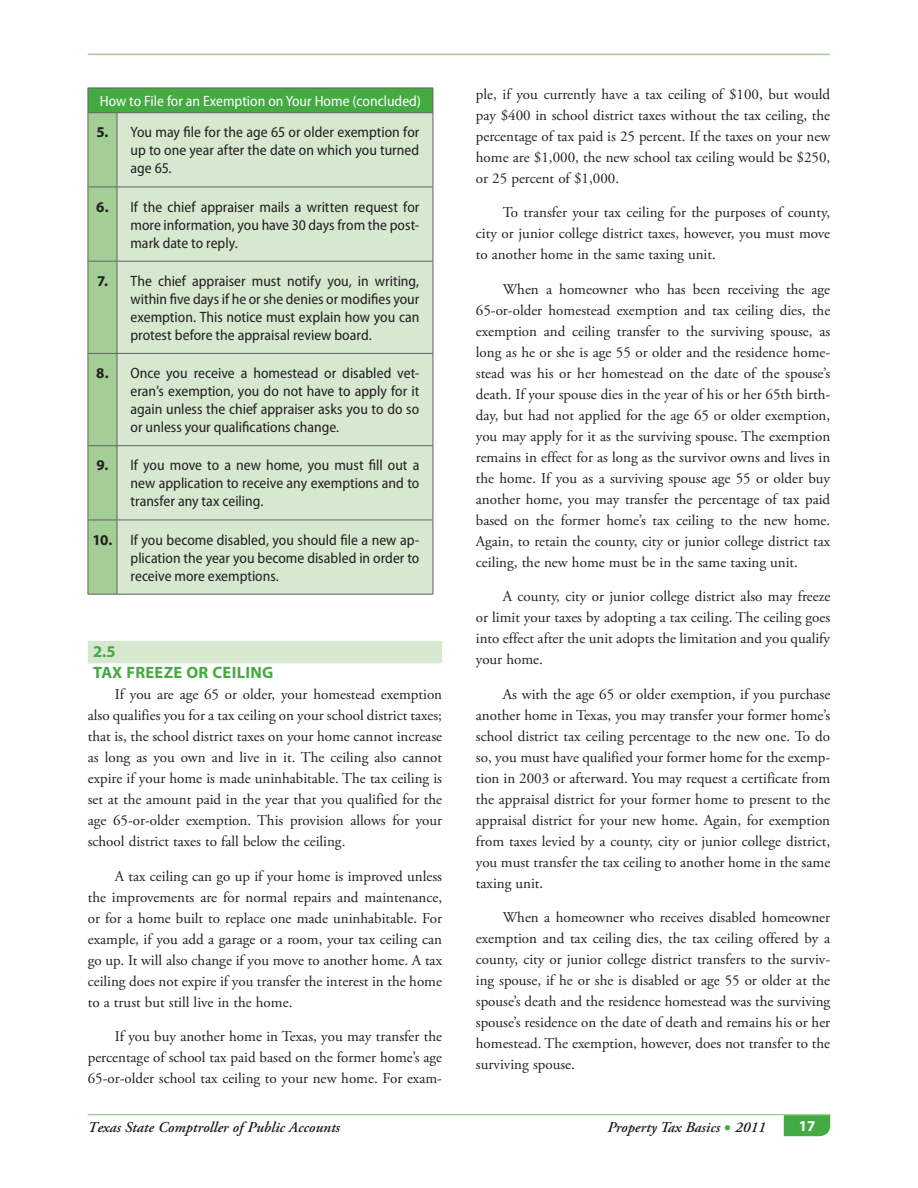
<style>
.page{position:relative;width:918px;height:1188px;background:#fff}
.page>*{position:absolute;margin:0;border:0;box-sizing:border-box;transform-origin:0 0}
.Subhead_1_-_Sub_Bar{font:700 16.5px/21px "Myriad Pro";letter-spacing:.02em;color:#44aa42}
.Body{font:15px/21px "Adobe Garamond Pro";color:#231f20;text-align:justify}
.Table_text{font:semi-condensed 15px/18px "Myriad Pro";color:#231f20;text-align:justify}
.t1{font:italic 600 15px "Adobe Garamond Pro";color:#231f20}
.new_Table_Column_hea{font:semi-condensed 15px "Myriad Pro";color:#fff}
.Table_text-2{font:700 15px "Myriad Pro";color:#231f20}
.t2{font:700 15px "Myriad Pro";color:#fff}
.s1{font-family:"Myriad Pro";font-weight:400;font-style:normal;font-stretch:semi-expanded;font-size:24px;color:#44aa42}
</style>
<div class="page">
<div style="left:770px;top:1103px;width:60px;height:33px;background:#44aa42;border-radius:11px"></div>
<div style="left:762px;top:1098px;width:72px;height:16px;background:#fff;border:2px solid #fff"></div>
<div style="left:757px;top:1099px;width:27px;height:38px;background:#fff"></div>
<hr style="left:88px;top:1114px;width:742px;height:1px;background:#a3ce95">
<hr style="left:88px;top:54px;width:742px;height:1px;background:#a3ce95">
<div style="left:88px;top:641px;width:354px;height:22px;background:#d6e8d0"></div>
<div style="left:88px;top:88px;width:345px;height:25px;background:#44aa42"></div>
<div style="left:118px;top:113px;width:315px;height:481px;background:#d6e8d0"></div>
<hr style="left:117px;top:88px;width:316px;height:1px;background:#636366">
<svg style="left:433px;top:88px;width:1px;height:24px"></svg>
<hr style="left:117px;top:112px;width:316px;height:1px;background:#636366">
<hr style="left:117px;top:113px;width:1px;height:74px;background:#636366">
<hr style="left:433px;top:113px;width:1px;height:74px;background:#636366">
<hr style="left:117px;top:187px;width:316px;height:1px;background:#636366">
<hr style="left:117px;top:187px;width:1px;height:74px;background:#636366">
<hr style="left:433px;top:187px;width:1px;height:74px;background:#636366">
<hr style="left:117px;top:261px;width:316px;height:1px;background:#636366">
<hr style="left:117px;top:261px;width:1px;height:92px;background:#636366">
<hr style="left:433px;top:261px;width:1px;height:92px;background:#636366">
<hr style="left:117px;top:353px;width:316px;height:1px;background:#636366">
<hr style="left:117px;top:354px;width:1px;height:92px;background:#636366">
<hr style="left:433px;top:354px;width:1px;height:92px;background:#636366">
<hr style="left:117px;top:445px;width:316px;height:1px;background:#636366">
<hr style="left:117px;top:446px;width:1px;height:74px;background:#636366">
<hr style="left:433px;top:446px;width:1px;height:74px;background:#636366">
<hr style="left:117px;top:520px;width:316px;height:1px;background:#636366">
<hr style="left:117px;top:520px;width:1px;height:74px;background:#636366">
<hr style="left:433px;top:520px;width:1px;height:74px;background:#636366">
<svg style="left:88px;top:88px;width:29px;height:507px;background:#9bc78f"></svg>
<hr style="left:117px;top:594px;width:316px;height:1px;background:#636366">
<p class="new_Table_Column_hea" style="left:100px;top:93px;width:323px">How to File for an Exemption on Your Home (concluded)</p>
<p class="Table_text-2" style="left:96px;top:124px;width:14px">5.</p>
<p class="Table_text" style="left:130px;top:124px;width:290px">You may file for the age 65 or older exemption for up to one year after the date on which you turned age 65.</p>
<p class="Table_text-2" style="left:96px;top:198px;width:14px">6.</p>
<p class="Table_text" style="left:130px;top:198px;width:290px">If the chief appraiser mails a written request for more information, you have 30 days from the post&shy;mark date to reply.</p>
<p class="Table_text-2" style="left:97px;top:272px;width:12px">7.</p>
<p class="Table_text" style="left:130px;top:272px;width:290px">The chief appraiser must notify you, in writing, within five days if he or she denies or modifies your exemption. This notice must explain how you can protest before the appraisal review board.</p>
<p class="Table_text-2" style="left:96px;top:365px;width:14px">8.</p>
<p class="Table_text" style="left:130px;top:364px;width:290px">Once you receive a homestead or disabled vet&shy;eran’s exemption, you do not have to apply for it again unless the chief appraiser asks you to do so or unless your qualifications change.</p>
<p class="Table_text-2" style="left:97px;top:457px;width:13px">9.</p>
<p class="Table_text" style="left:130px;top:457px;width:290px">If you move to a new home, you must fill out a new application to receive any exemptions and to transfer any tax ceiling.</p>
<p class="Table_text-2" style="left:92px;top:531px;width:21px">10.</p>
<p class="Table_text" style="left:130px;top:531px;width:290px">If you become disabled, you should file a new ap&shy;plication the year you become disabled in order to receive more exemptions.</p>
<p class="Subhead_1_-_Sub_Bar" style="left:93px;top:642px;width:182px">2.5<br>TAX FREEZE OR CEILING</p>
<p class="Body" style="left:88px;top:685px;width:356px;text-indent:27px">If you are age 65 or older, your homestead exemption also qualifies you for a tax ceiling on your school district taxes; that is, the school district taxes on your home cannot increase as long as you own and live in it. The ceiling also cannot expire if your home is made uninhabitable. The tax ceiling is set at the amount paid in the year that you qualified for the age 65-or-older exemption. This provision allows for your school district taxes to fall below the ceiling.</p>
<p class="Body" style="left:88px;top:866px;width:356px;text-indent:27px">A tax ceiling can go up if your home is improved unless the improvements are for normal repairs and maintenance, or for a home built to replace one made uninhabitable. For example, if you add a garage or a room, your tax ceiling can go up. It will also change if you move to another home. A tax ceiling does not expire if you transfer the interest in the home to a trust but still live in the home.</p>
<p class="Body" style="left:88px;top:1027px;width:356px;text-indent:27px">If you buy another home in Texas, you may transfer the percentage of school tax paid based on the former home’s age 65-or-older school tax ceiling to your new home. For exam-</p>
<p class="Body" style="left:476px;top:84px;width:356px">ple, if you currently have a tax ceiling of $100, but would pay $400 in school district taxes without the tax ceiling, the percentage of tax paid is 25 percent. If the taxes on your new home are $1,000, the new school tax ceiling would be $250, or 25 percent of $1,000.</p>
<p class="Body" style="left:476px;top:202px;width:356px;text-indent:27px">To transfer your tax ceiling for the purposes of county, city or junior college district taxes, however, you must move to another home in the same taxing unit.</p>
<p class="Body" style="left:476px;top:279px;width:356px;text-indent:27px">When a homeowner who has been receiving the age 65-or-older homestead exemption and tax ceiling dies, the exemption and ceiling transfer to the surviving spouse, as long as he or she is age 55 or older and the residence home&shy;stead was his or her homestead on the date of the spouse’s death. If your spouse dies in the year of his or her 65th birth&shy;day, but had not applied for the age 65 or older exemption, you may apply for it as the surviving spouse. The exemption remains in effect for as long as the survivor owns and lives in the home. If you as a surviving spouse age 55 or older buy another home, you may transfer the percentage of tax paid based on the former home’s tax ceiling to the new home.<br>Again, to retain the county, city or junior college district tax ceiling, the new home must be in the same taxing unit.</p>
<p class="Body" style="left:476px;top:586px;width:356px;text-indent:27px">A county, city or junior college district also may freeze or limit your taxes by adopting a tax ceiling. The ceiling goes into effect after the unit adopts the limitation and you qualify your home.</p>
<p class="Body" style="left:476px;top:684px;width:356px;text-indent:27px">As with the age 65 or older exemption, if you purchase another home in Texas, you may transfer your former home’s school district tax ceiling percentage to the new one. To do so, you must have qualified your former home for the exemp&shy;tion in 2003 or afterward. You may request a certificate from the appraisal district for your former home to present to the appraisal district for your new home. Again, for exemption from taxes levied by a county, city or junior college district, you must transfer the tax ceiling to another home in the same taxing unit.</p>
<p class="Body" style="left:476px;top:907px;width:356px;text-indent:27px">When a homeowner who receives disabled homeowner exemption and tax ceiling dies, the tax ceiling offered by a county, city or junior college district transfers to the surviv&shy;ing spouse, if he or she is disabled or age 55 or older at the spouse’s death and the residence homestead was the surviving spouse’s residence on the date of death and remains his or her homestead. The exemption, however, does not transfer to the surviving spouse.</p>
<p class="t1" style="left:88px;top:1119px;width:254px">Texas State Comptroller of Public Accounts</p>
<p class="t1" style="left:607px;top:1119px;width:160px">Property Tax Basics <span class="s1">•</span> 2011</p>
<p class="t2" style="left:799px;top:1118px;width:18px">17</p>
</div>
